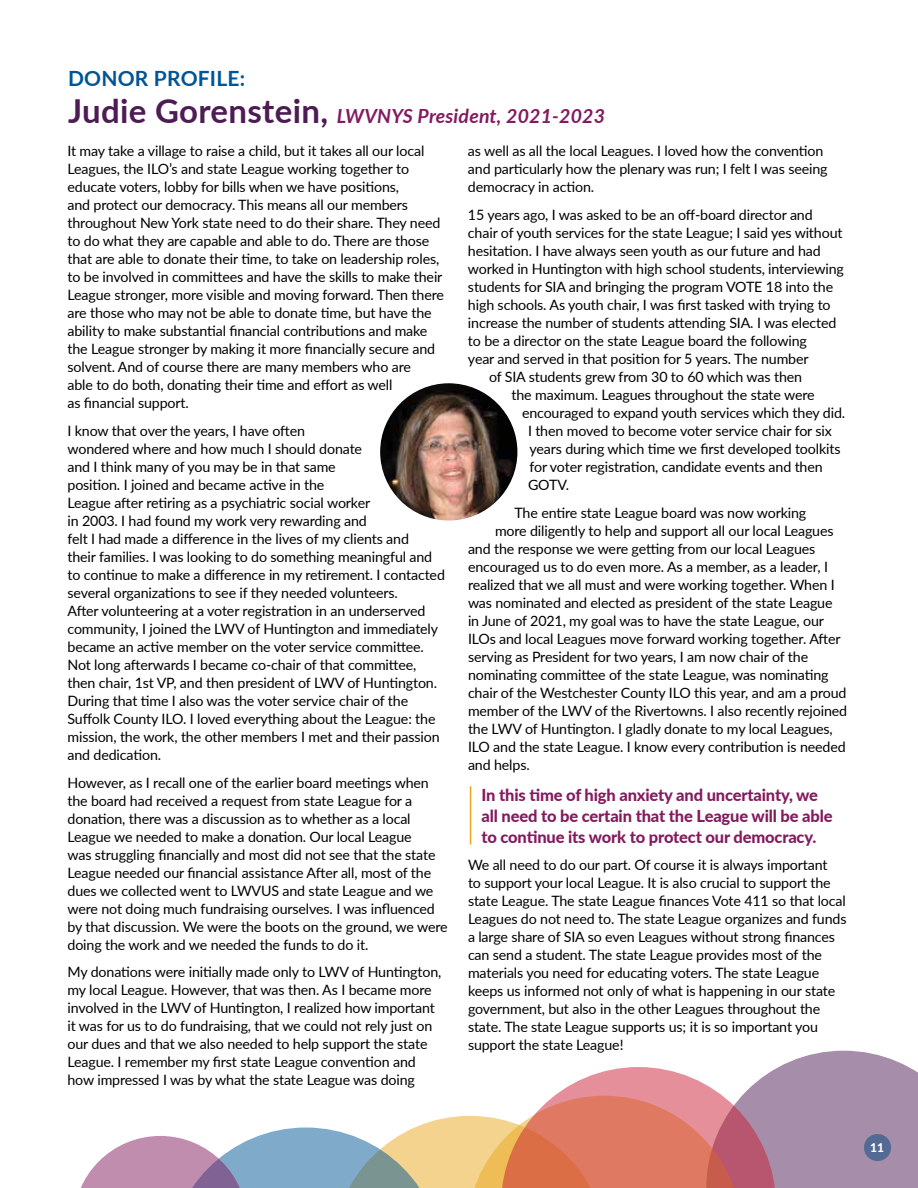
<style>
.page{position:relative;width:918px;height:1188px;background:#fff}
.page>*{position:absolute;margin:0;border:0;box-sizing:border-box;transform-origin:0 0}
.t1{font:700 21px "Lato";letter-spacing:.01em;color:#005596}
.t2{font:italic 700 19.5px "Lato";letter-spacing:.01em;color:#831b5f}
.t3{font:800 16.5px/21px "Lato";letter-spacing:-.01em;color:#831b5f}
.t4{font:14.25px/18px "Lato";letter-spacing:-.01em;color:#000}
.t5{font:800 12px "Lato";color:#fff}
.s1{font-style:normal;font-size:33px;color:#4e1c54}
</style>
<div class="page">
<svg style="left:81px;top:1051px;width:837px;height:137px"></svg>
<img style="left:380px;top:383px;width:137px;height:138px;border-radius:69px">
<hr style="left:470px;top:786px;width:1px;height:59px;background:#e9a71e">
<h1 class="t1" style="left:68px;top:63px;width:179px">DONOR PROFILE:</h1>
<h2 class="t2" style="left:68px;top:101px;width:538px"><span class="s1">Judie Gorenstein,</span> LWVNYS President, 2021-2023</h2>
<p class="t4" style="left:68px;top:142px;width:378px">It may take a village to raise a child, but it takes all our local Leagues, the ILO’s and state League working together to educate voters, lobby for bills when we have positions,<br>and protect our democracy. This means all our members throughout New York state need to do their share. They need to do what they are capable and able to do. There are those that are able to donate their time, to take on leadership roles, to be involved in committees and have the skills to make their League stronger, more visible and moving forward. Then there are those who may not be able to donate time, but have the ability to make substantial financial contributions and make the League stronger by making it more financially secure and solvent. And of course there are many members who are<br>able to do both, donating their time and effort as well<br>as financial support.</p>
<p class="t4" style="left:68px;top:421px;width:379px">I know that over the years, I have often<br>wondered where and how much I should donate<br>and I think many of you may be in that same<br>position. I joined and became active in the<br>League after retiring as a psychiatric social worker<br>in 2003. I had found my work very rewarding and<br>felt I had made a difference in the lives of my clients and<br>their families. I was looking to do something meaningful and to continue to make a difference in my retirement. I contacted several organizations to see if they needed volunteers.<br>After volunteering at a voter registration in an underserved community, I joined the LWV of Huntington and immediately became an active member on the voter service committee.<br>Not long afterwards I became co-chair of that committee, then chair, 1st VP, and then president of LWV of Huntington.<br>During that time I also was the voter service chair of the Suffolk County ILO. I loved everything about the League: the mission, the work, the other members I met and their passion and dedication.</p>
<p class="t4" style="left:68px;top:773px;width:382px">However, as I recall one of the earlier board meetings when the board had received a request from state League for a donation, there was a discussion as to whether as a local League we needed to make a donation. Our local League<br>was struggling financially and most did not see that the state League needed our financial assistance After all, most of the dues we collected went to LWVUS and state League and we were not doing much fundraising ourselves. I was influenced by that discussion. We were the boots on the ground, we were doing the work and we needed the funds to do it.</p>
<p class="t4" style="left:68px;top:963px;width:375px">My donations were initially made only to LWV of Huntington, my local League. However, that was then. As I became more involved in the LWV of Huntington, I realized how important it was for us to do fundraising, that we could not rely just on our dues and that we also needed to help support the state League. I remember my first state League convention and how impressed I was by what the state League was doing</p>
<p class="t4" style="left:468px;top:142px;width:361px">as well as all the local Leagues. I loved how the convention and particularly how the plenary was run; I felt I was seeing democracy in action.</p>
<p class="t4" style="left:468px;top:205px;width:346px">15 years ago, I was asked to be an off-board director and</p>
<p class="t4" style="left:468px;top:223px;width:376px">chair of youth services for the state League; I said yes without</p>
<p class="t4" style="left:468px;top:241px;width:354px">hesitation. I have always seen youth as our future and had</p>
<p class="t4" style="left:468px;top:259px;width:377px">worked in Huntington with high school students, interviewing</p>
<p class="t4" style="left:468px;top:277px;width:367px">students for SIA and bringing the program VOTE 18 into the</p>
<p class="t4" style="left:468px;top:295px;width:364px">high schools. As youth chair, I was first tasked with trying to</p>
<p class="t4" style="left:468px;top:313px;width:370px">increase the number of students attending SIA. I was elected</p>
<p class="t4" style="left:468px;top:331px;width:340px">to be a director on the state League board the following</p>
<p class="t4" style="left:468px;top:349px;width:342px">year and served in that position for 5 years. The number</p>
<p class="t4" style="left:489px;top:367px;width:315px">of SIA students grew from 30 to 60 which was then</p>
<p class="t4" style="left:512px;top:385px;width:305px">the maximum. Leagues throughout the state were</p>
<p class="t4" style="left:522px;top:403px;width:325px">encouraged to expand youth services which they did.</p>
<p class="t4" style="left:528px;top:421px;width:305px">I then moved to become voter service chair for six</p>
<p class="t4" style="left:529px;top:439px;width:313px">years during which time we first developed toolkits</p>
<p class="t4" style="left:529px;top:457px;width:295px">for voter registration, candidate events and then</p>
<p class="t4" style="left:528px;top:475px;width:43px">GOTV.</p>
<p class="t4" style="left:515px;top:503px;width:293px">The entire state League board was now working</p>
<p class="t4" style="left:495px;top:521px;width:340px">more diligently to help and support all our local Leagues</p>
<p class="t4" style="left:468px;top:539px;width:349px">and the response we were getting from our local Leagues</p>
<p class="t4" style="left:468px;top:557px;width:362px">encouraged us to do even more. As a member, as a leader, I</p>
<p class="t4" style="left:468px;top:575px;width:368px">realized that we all must and were working together. When I</p>
<p class="t4" style="left:468px;top:593px;width:366px">was nominated and elected as president of the state League</p>
<p class="t4" style="left:468px;top:611px;width:358px">in June of 2021, my goal was to have the state League, our</p>
<p class="t4" style="left:468px;top:629px;width:374px">ILOs and local Leagues move forward working together. After</p>
<p class="t4" style="left:468px;top:647px;width:342px">serving as President for two years, I am now chair of the</p>
<p class="t4" style="left:468px;top:665px;width:362px">nominating committee of the state League, was nominating</p>
<p class="t4" style="left:468px;top:683px;width:380px">chair of the Westchester County ILO this year, and am a proud</p>
<p class="t4" style="left:468px;top:701px;width:381px">member of the LWV of the Rivertowns. I also recently rejoined</p>
<p class="t4" style="left:468px;top:719px;width:366px">the LWV of Huntington. I gladly donate to my local Leagues,</p>
<p class="t4" style="left:468px;top:737px;width:379px">ILO and the state League. I know every contribution is needed</p>
<p class="t4" style="left:468px;top:755px;width:63px">and helps.</p>
<p class="t3" style="left:482px;top:783px;width:353px">In this time of high anxiety and uncertainty, we all need to be certain that the League will be able to continue its work to protect our democracy.</p>
<p class="t4" style="left:468px;top:856px;width:380px">We all need to do our part. Of course it is always important<br>to support your local League. It is also crucial to support the state League. The state League finances Vote 411 so that local Leagues do not need to. The state League organizes and funds a large share of SIA so even Leagues without strong finances can send a student. The state League provides most of the materials you need for educating voters. The state League keeps us informed not only of what is happening in our state government, but also in the other Leagues throughout the state. The state League supports us; it is so important you support the state League!</p>
<p class="t5" style="left:870px;top:1138px;width:15px">11</p>
</div>
